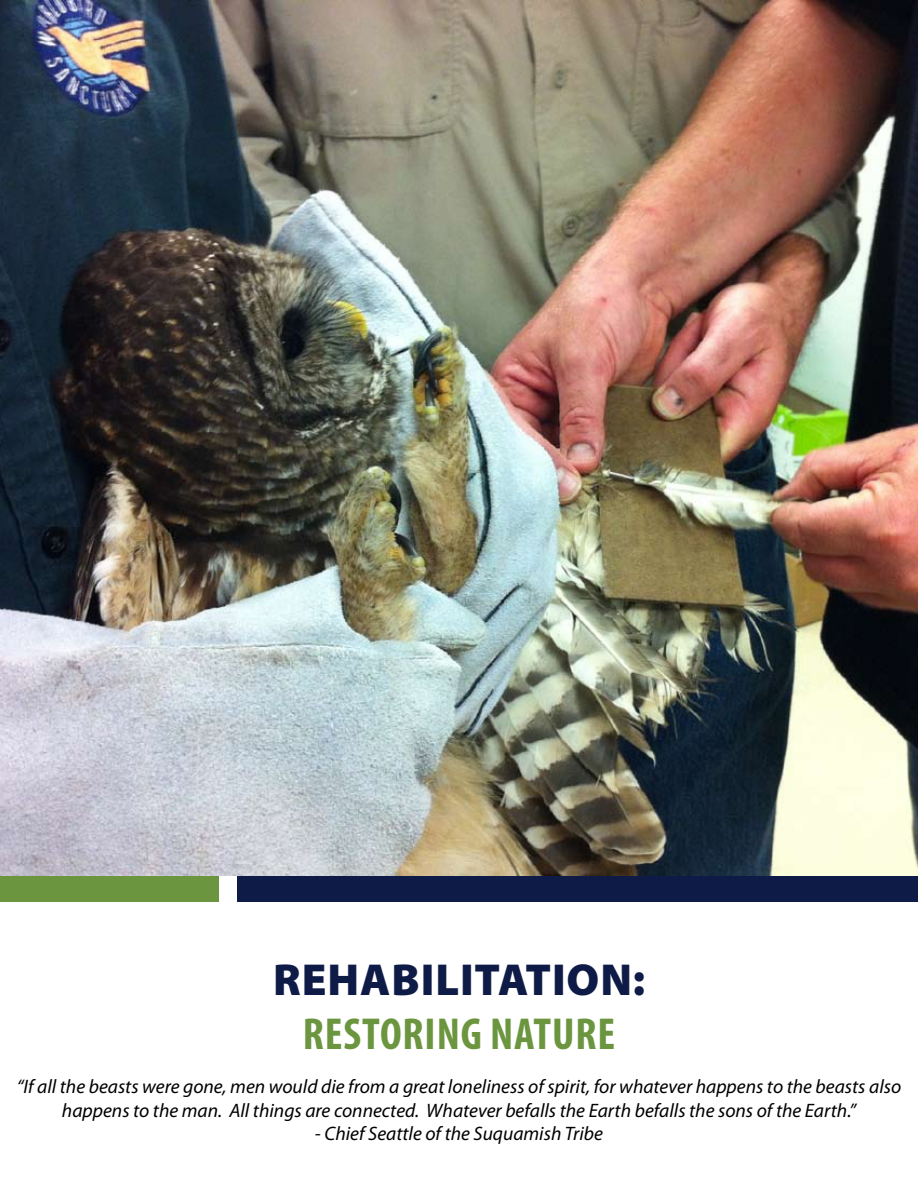
<style>
.page{position:relative;width:918px;height:1188px;background:#fff}
.page>*{position:absolute;margin:0;border:0;box-sizing:border-box;transform-origin:0 0}
.t1{font:900 45px "Myriad Pro";letter-spacing:.02em;color:#0e1b47}
.t2{font:700 condensed 45px "Myriad Pro";letter-spacing:.02em;color:#6b953e}
.t3{font:italic 19.5px/23.4px "Myriad Pro";color:#000;text-align:center}
</style>
<div class="page">
<div style="left:237px;top:875px;width:681px;height:27px;background:#0e1b47"></div>
<div style="left:0;top:875px;width:219px;height:27px;background:#6b953e"></div>
<img style="left:0;top:0;width:918px;height:875px">
<h1 class="t1" style="left:273px;top:954px;width:374px">REHABILITATION:</h1>
<h1 class="t2" style="left:303px;top:1006px;width:314px">RESTORING NATURE</h1>
<p class="t3" style="left:17px;top:1075px;width:886px">“If all the beasts were gone, men would die from a great loneliness of spirit, for whatever happens to the beasts also happens to the man. All things are connected. Whatever befalls the Earth befalls the sons of the Earth.”</p>
<p class="t3" style="left:315px;top:1122px;width:290px">- Chief Seattle of the Suquamish Tribe</p>
</div>
